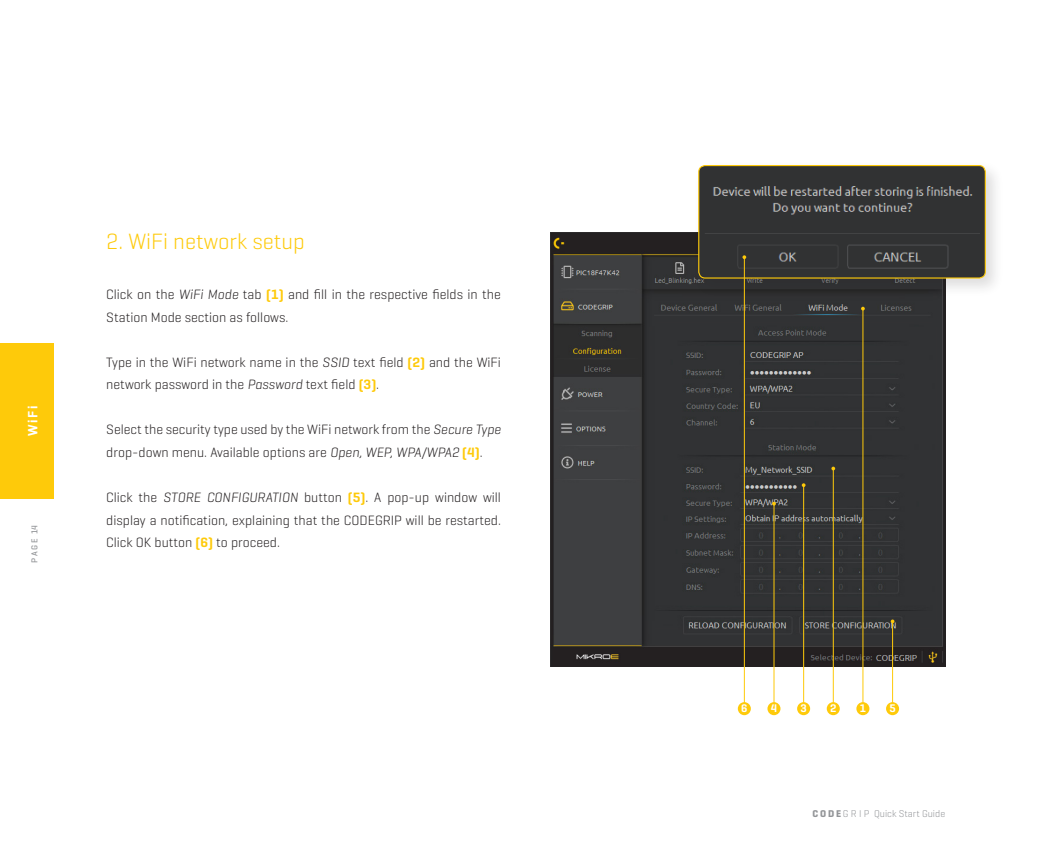
<style>
.page{position:relative;width:1042px;height:844px;background:#fff}
.page>*{position:absolute;margin:0;border:0;box-sizing:border-box;transform-origin:0 0}
.Naslov{font:300 22.5px "Geogrotesque";color:#feca0a}
.t1{font:300 13.75px/22.5px "Geogrotesque";color:#231f20}
.Unutrasnji_text{font:600 13.75px "Geogrotesque";color:#fff}
.t2{font:600 11.25px "Geogrotesque";color:#fff}
.t3{font:300 10px "Geogrotesque";color:#939598}
.t4{font:500 8.75px "Geogrotesque";color:#939598}
.s1{font-style:italic}
.s2{font-weight:600;color:#feca0a}
.s3{font-weight:700}
</style>
<div class="page">
<div style="left:0;top:343px;width:53px;height:155px;background:#feca0a"></div>
<img style="left:550px;top:232px;width:395px;height:434px">
<div style="left:886px;top:702px;width:13px;height:13px;background:#feca0a;border-radius:50%"></div>
<hr style="left:892px;top:621px;width:1px;height:82px;background:#feca0a">
<svg style="left:890px;top:619px;width:4px;height:4px"></svg>
<div style="left:856px;top:702px;width:13px;height:13px;background:#feca0a;border-radius:50%"></div>
<hr style="left:862px;top:308px;width:1px;height:395px;background:#feca0a">
<svg style="left:861px;top:306px;width:4px;height:4px"></svg>
<div style="left:767px;top:702px;width:13px;height:13px;background:#feca0a;border-radius:50%"></div>
<hr style="left:773px;top:503px;width:1px;height:200px;background:#feca0a">
<svg style="left:772px;top:501px;width:4px;height:4px"></svg>
<div style="left:827px;top:702px;width:13px;height:13px;background:#feca0a;border-radius:50%"></div>
<hr style="left:833px;top:468px;width:1px;height:235px;background:#feca0a">
<svg style="left:831px;top:466px;width:4px;height:4px"></svg>
<div style="left:797px;top:702px;width:13px;height:13px;background:#feca0a;border-radius:50%"></div>
<hr style="left:803px;top:485px;width:1px;height:218px;background:#feca0a">
<div style="left:693px;top:160px;width:312px;height:137px;background:#231f20;opacity:.15"></div>
<img style="left:699px;top:165px;width:286px;height:113px">
<div style="left:698px;top:165px;width:288px;height:113px;border:1px solid #feca0a;border-radius:6px"></div>
<div style="left:738px;top:702px;width:13px;height:13px;background:#feca0a;border-radius:50%"></div>
<hr style="left:744px;top:257px;width:1px;height:446px;background:#feca0a">
<svg style="left:742px;top:255px;width:4px;height:4px"></svg>
<p class="Unutrasnji_text" style="left:24px;top:435px;width:31px;rotate:-90deg">WiFi</p>
<p class="t4" style="left:29px;top:563px;width:40px;rotate:-90deg">P A G E 14</p>
<p class="Naslov" style="left:106px;top:227px;width:200px">2. WiFi network setup</p>
<p class="t1" style="left:106px;top:283px;width:396px">Click on the <span class="s1">WiFi Mode</span> tab <span class="s2">(1)</span> and fill in the respective fields in the<br>Station Mode section as follows.</p>
<p class="t1" style="left:106px;top:350px;width:396px">Type in the WiFi network name in the <span class="s1">SSID</span> text field <span class="s2">(2)</span> and the WiFi network password in the <span class="s1">Password</span> text field <span class="s2">(3)</span>.</p>
<p class="t1" style="left:106px;top:418px;width:396px">Select the security type used by the WiFi network from the <span class="s1">Secure Type </span>drop-down menu. Available options are <span class="s1">Open, WEP, WPA/WPA2</span> <span class="s2">(4)</span>.</p>
<p class="t1" style="left:106px;top:485px;width:396px;text-align:justify">Click the <span class="s1">STORE CONFIGURATION</span> button <span class="s2">(5)</span>. A pop-up window will display a notification, explaining that the CODEGRIP will be restarted.<br>Click OK button <span class="s2">(6)</span> to proceed.</p>
<p class="t2" style="left:741px;top:701px;width:8px">6</p>
<p class="t2" style="left:771px;top:701px;width:8px">4</p>
<p class="t2" style="left:800px;top:701px;width:8px">3</p>
<p class="t2" style="left:830px;top:701px;width:8px">2</p>
<p class="t2" style="left:860px;top:701px;width:8px">1</p>
<p class="t2" style="left:889px;top:701px;width:8px">5</p>
<p class="t3" style="left:812px;top:807px;width:134px"><span class="s3">C O D E</span> G R I P Quick Start Guide</p>
</div>
